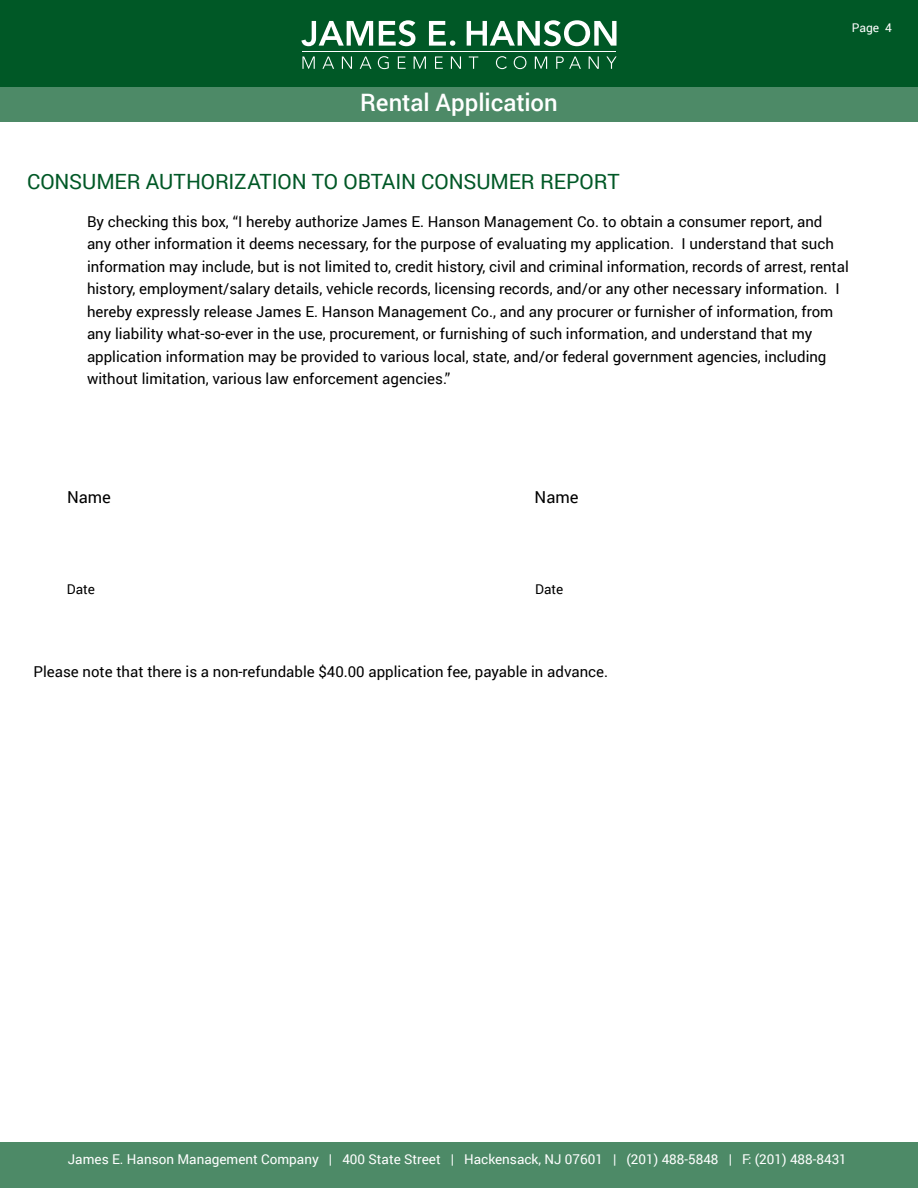
<style>
.page{position:relative;width:918px;height:1188px;background:#fff}
.page>*{position:absolute;margin:0;border:0;box-sizing:border-box;transform-origin:0 0}
.t1{font:500 24px "Roboto";letter-spacing:-.005em;color:#fff}
.t2{font:21px "Roboto";letter-spacing:-.005em;color:#005826}
.t3{font:16.5px "Roboto";color:#000}
.t4{font:15px/22.5px "Roboto";color:#000}
.t5{font:13.5px "Roboto";color:#fff}
.t6{font:13.5px "Roboto";color:#000}
.t7{font:12px "Roboto";color:#fff}
</style>
<div class="page">
<div style="left:0;top:18px;width:918px;height:104px;background:#4d8a67"></div>
<div style="left:0;top:1143px;width:918px;height:45px;background:#4d8a67"></div>
<div style="left:0;top:0;width:918px;height:86px;background:#005826"></div>
<svg style="left:301px;top:21px;width:72px;height:25px"></svg>
<svg style="left:379px;top:20px;width:36px;height:26px"></svg>
<svg style="left:429px;top:21px;width:26px;height:25px"></svg>
<svg style="left:467px;top:20px;width:150px;height:26px"></svg>
<svg style="left:302px;top:56px;width:13px;height:13px"></svg>
<svg style="left:322px;top:56px;width:12px;height:13px"></svg>
<svg style="left:342px;top:56px;width:10px;height:13px"></svg>
<svg style="left:360px;top:56px;width:11px;height:13px"></svg>
<svg style="left:378px;top:56px;width:11px;height:13px"></svg>
<svg style="left:398px;top:56px;width:8px;height:13px"></svg>
<svg style="left:414px;top:56px;width:12px;height:13px"></svg>
<svg style="left:435px;top:56px;width:8px;height:13px"></svg>
<svg style="left:451px;top:56px;width:10px;height:13px"></svg>
<svg style="left:469px;top:56px;width:9px;height:13px"></svg>
<svg style="left:496px;top:56px;width:11px;height:13px"></svg>
<svg style="left:514px;top:56px;width:12px;height:13px"></svg>
<svg style="left:535px;top:56px;width:12px;height:13px"></svg>
<svg style="left:556px;top:56px;width:25px;height:13px"></svg>
<svg style="left:589px;top:56px;width:10px;height:13px"></svg>
<svg style="left:606px;top:56px;width:11px;height:13px"></svg>
<hr style="left:303px;top:51px;width:313px;height:1px;background:#fff">
<h1 class="t1" style="left:360px;top:86px;width:199px">Rental Application</h1>
<h2 class="t2" style="left:27px;top:167px;width:594px">CONSUMER AUTHORIZATION TO OBTAIN CONSUMER REPORT</h2>
<p class="t7" style="left:852px;top:19px;width:42px">Page 4</p>
<p class="t4" style="left:87px;top:210px;width:763px">By checking this box, “I hereby authorize James E. Hanson Management Co. to obtain a consumer report, and any other information it deems necessary, for the purpose of evaluating my application. I understand that such information may include, but is not limited to, credit history, civil and criminal information, records of arrest, rental history, employment/salary details, vehicle records, licensing records, and/or any other necessary information. I hereby expressly release James E. Hanson Management Co., and any procurer or furnisher of information, from any liability what-so-ever in the use, procurement, or furnishing of such information, and understand that my application information may be provided to various local, state, and/or federal government agencies, including without limitation, various law enforcement agencies.”</p>
<p class="t3" style="left:67px;top:486px;width:45px">Name</p>
<p class="t3" style="left:535px;top:486px;width:45px">Name</p>
<p class="t6" style="left:67px;top:580px;width:30px">Date</p>
<p class="t6" style="left:535px;top:580px;width:30px">Date</p>
<p class="t4" style="left:33px;top:660px;width:576px">Please note that there is a non-refundable $40.00 application fee, payable in advance.</p>
<p class="t5" style="left:68px;top:1150px;width:781px">James E. Hanson Management Company | 400 State Street | Hackensack, NJ 07601 | (201) 488-5848 | F: (201) 488-8431</p>
</div>
